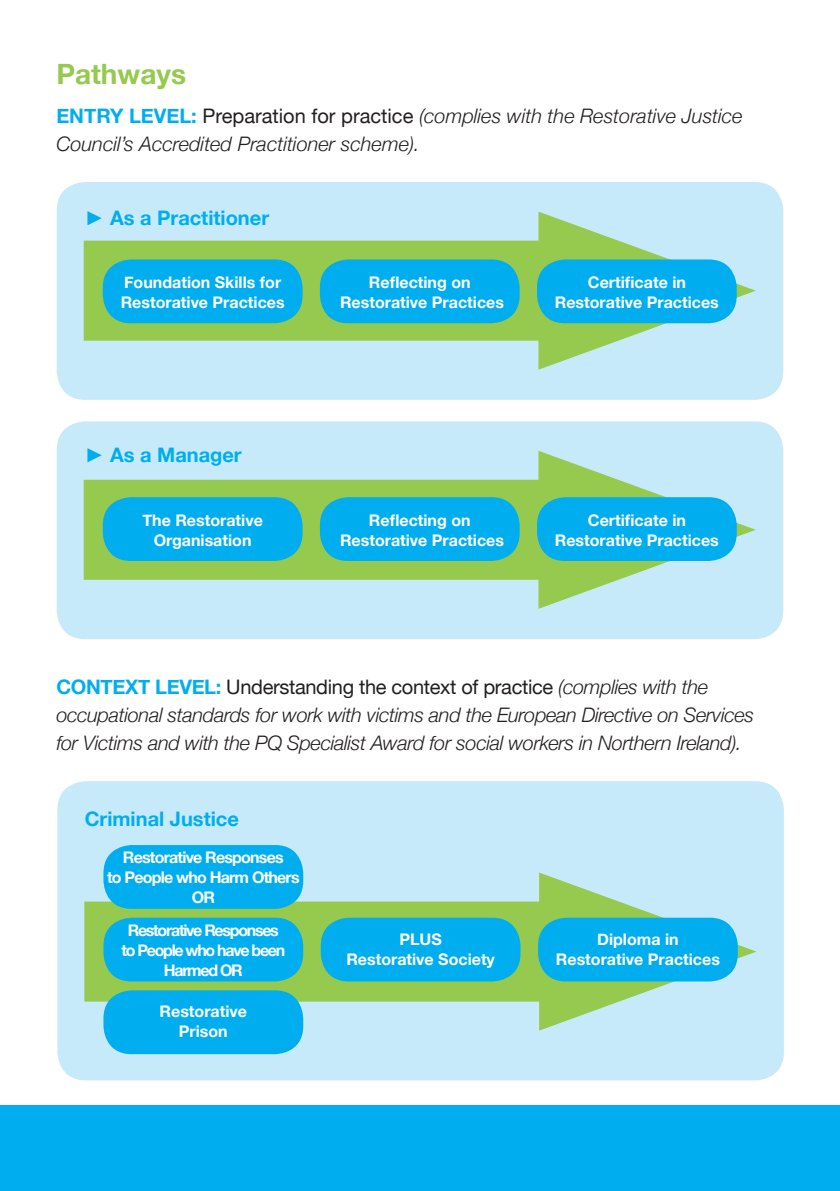
<style>
.page{position:relative;width:840px;height:1191px;background:#fff}
.page>*{position:absolute;margin:0;border:0;box-sizing:border-box;transform-origin:0 0}
.t1{font:700 28px "Helvetica Neue";color:#96ca4e}
.t2{font:italic 300 20px/28px "Helvetica Neue";letter-spacing:-.015em;color:#231f20}
.t3{font:700 20px "Helvetica Neue";color:#00aeef}
.t4{font:700 16px/20px "Helvetica Neue";color:#fff}
.t5{font:700 16px/20px "Helvetica Neue";letter-spacing:-.08em;color:#fff;text-align:center}
.t6{font:700 16px "Helvetica Neue";letter-spacing:-.05em;color:#fff}
.s1{font-weight:700;font-style:normal;color:#00aeef}
.s2{font-weight:400;font-style:normal}
.s3{font-family:"Arial";font-weight:400}
</style>
<div class="page">
<div style="left:0;top:1106px;width:839px;height:85px;background:#00aeef"></div>
<div style="left:57px;top:781px;width:726px;height:299px;background:#c6eafa;border-radius:28px"></div>
<div style="left:84px;top:901px;width:517px;height:100px;background:#96ca4e"></div>
<svg style="left:539px;top:872px;width:217px;height:158px"></svg>
<div style="left:103px;top:845px;width:200px;height:64px;background:#00aeef;border-radius:28px"></div>
<div style="left:103px;top:917px;width:200px;height:64px;background:#00aeef;border-radius:28px"></div>
<div style="left:320px;top:917px;width:200px;height:64px;background:#00aeef;border-radius:28px"></div>
<div style="left:537px;top:917px;width:200px;height:64px;background:#00aeef;border-radius:28px"></div>
<div style="left:103px;top:990px;width:200px;height:64px;background:#00aeef;border-radius:28px"></div>
<div style="left:57px;top:182px;width:725px;height:218px;background:#c6eafa;border-radius:28px"></div>
<div style="left:57px;top:421px;width:725px;height:218px;background:#c6eafa;border-radius:28px"></div>
<div style="left:84px;top:241px;width:517px;height:100px;background:#96ca4e"></div>
<svg style="left:538px;top:212px;width:217px;height:158px"></svg>
<div style="left:103px;top:259px;width:199px;height:64px;background:#00aeef;border-radius:28px"></div>
<div style="left:320px;top:259px;width:199px;height:64px;background:#00aeef;border-radius:28px"></div>
<div style="left:536px;top:259px;width:200px;height:64px;background:#00aeef;border-radius:28px"></div>
<div style="left:84px;top:480px;width:517px;height:100px;background:#96ca4e"></div>
<svg style="left:538px;top:451px;width:217px;height:158px"></svg>
<div style="left:103px;top:497px;width:199px;height:64px;background:#00aeef;border-radius:28px"></div>
<div style="left:320px;top:497px;width:199px;height:64px;background:#00aeef;border-radius:28px"></div>
<div style="left:536px;top:497px;width:200px;height:64px;background:#00aeef;border-radius:28px"></div>
<p class="t1" style="left:56px;top:57px;width:131px">Pathways</p>
<p class="t2" style="left:56px;top:102px;width:687px"><span class="s1">ENTRY LEVEL:</span> <span class="s2">Preparation for practice</span> (complies with the Restorative Justice<br>Council’s Accredited Practitioner scheme).</p>
<p class="t3" style="left:85px;top:205px;width:186px"><span class="s3">►</span> As a Practitioner</p>
<p class="t4" style="left:121px;top:272px;width:165px">Foundation Skills for<br>Restorative Practices</p>
<p class="t4" style="left:369px;top:272px;width:103px">Reflecting on</p>
<p class="t4" style="left:340px;top:292px;width:165px">Restorative Practices</p>
<p class="t4" style="left:587px;top:272px;width:100px">Certificate in</p>
<p class="t4" style="left:554px;top:292px;width:165px">Restorative Practices</p>
<p class="t3" style="left:85px;top:443px;width:158px"><span class="s3">►</span> As a Manager</p>
<p class="t4" style="left:142px;top:509px;width:122px">The Restorative</p>
<p class="t4" style="left:154px;top:529px;width:99px">Organisation</p>
<p class="t4" style="left:369px;top:509px;width:103px">Reflecting on</p>
<p class="t4" style="left:340px;top:529px;width:165px">Restorative Practices</p>
<p class="t4" style="left:587px;top:509px;width:100px">Certificate in</p>
<p class="t4" style="left:554px;top:529px;width:165px">Restorative Practices</p>
<p class="t2" style="left:56px;top:672px;width:699px"><span class="s1">CONTEXT LEVEL:</span> <span class="s2">Understanding the context of practice</span> (complies with the occupational standards for work with victims and the European Directive on Services for Victims and with the PQ Specialist Award for social workers in Northern Ireland).</p>
<p class="t3" style="left:85px;top:806px;width:155px">Criminal Justice</p>
<p class="t6" style="left:123px;top:848px;width:162px">Restorative Responses</p>
<p class="t6" style="left:107px;top:868px;width:194px">to People who Harm Others</p>
<p class="t4" style="left:192px;top:887px;width:25px">OR</p>
<p class="t5" style="left:121px;top:920px;width:165px">Restorative Responses to People who have been<br>Harmed OR</p>
<p class="t4" style="left:399px;top:928px;width:44px">PLUS</p>
<p class="t4" style="left:346px;top:948px;width:150px">Restorative Society</p>
<p class="t4" style="left:159px;top:1001px;width:89px">Restorative</p>
<p class="t4" style="left:179px;top:1021px;width:50px">Prison</p>
<p class="t4" style="left:597px;top:928px;width:83px">Diploma in</p>
<p class="t4" style="left:555px;top:948px;width:165px">Restorative Practices</p>
</div>
